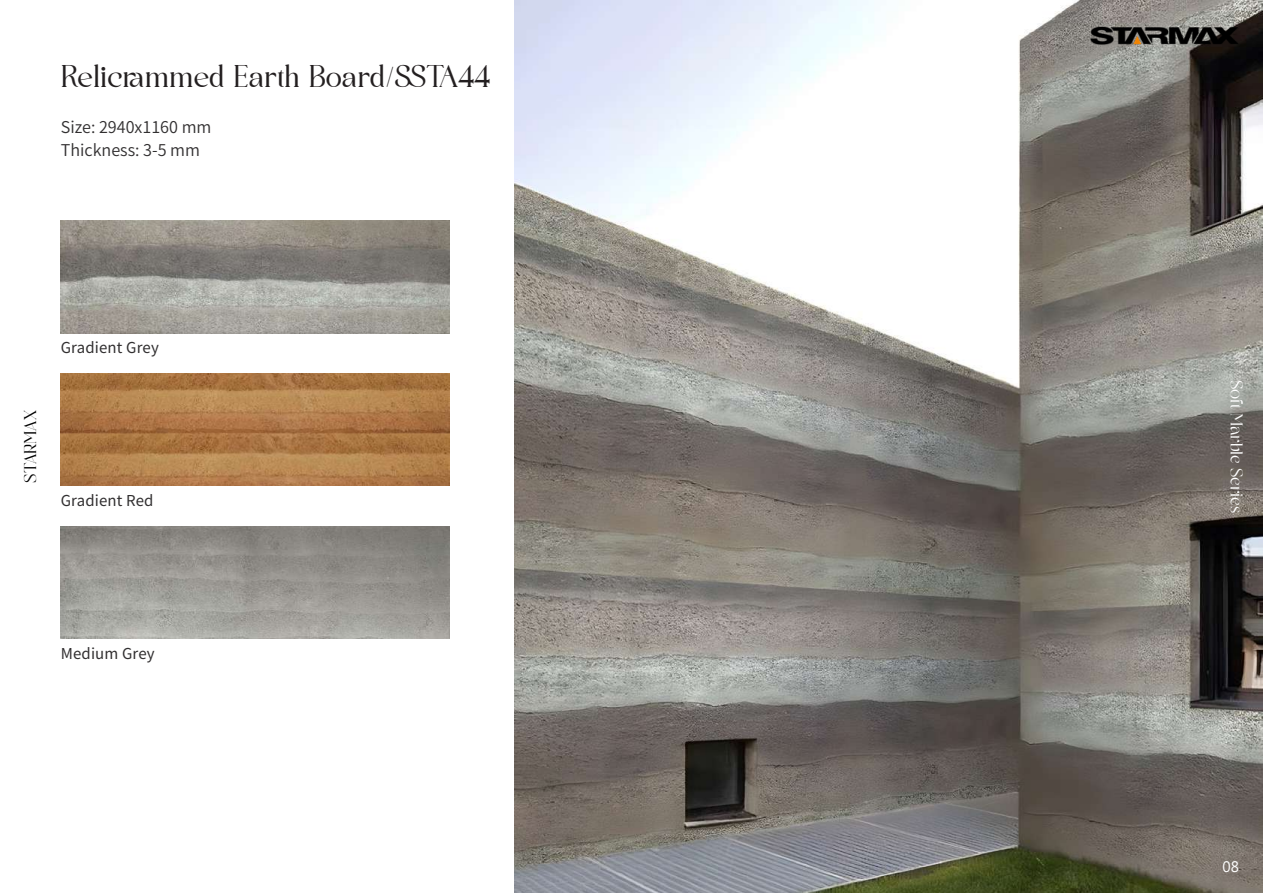
<style>
.page{position:relative;width:1263px;height:893px;background:#fff}
.page>*{position:absolute;margin:0;border:0;box-sizing:border-box;transform-origin:0 0}
.t1{font:22.35px "agright";color:#231f20}
.t2{font:16.2px/22.4px "Source Han Sans CN";color:#312f30}
.t3{font:16.2px "Albegos";letter-spacing:-.005em;color:#fff}
.t4{font:16.2px "Albegos";color:#000}
.t5{font:15px "Source Han Sans CN";letter-spacing:.01em;color:#312f30}
.t6{font:14.25px "Microsoft Jheng Hei";color:#fff}
</style>
<div class="page">
<img style="left:61px;top:221px;width:389px;height:112px">
<img style="left:61px;top:526px;width:389px;height:113px">
<img style="left:61px;top:373px;width:389px;height:113px">
<img style="left:514px;top:0;width:749px;height:893px">
<img style="left:1074px;top:16px;width:177px;height:45px">
<h1 class="t1" style="left:61px;top:66px;width:431px">Relicrammed Earth Board/SSTA44</h1>
<p class="t2" style="left:61px;top:116px;width:152px">Size: 2940x1160 mm<br>Thickness: 3-5 mm</p>
<p class="t4" style="left:21px;top:483px;width:74px;rotate:-90deg">STARMAX</p>
<p class="t5" style="left:61px;top:339px;width:100px">Gradient Grey</p>
<p class="t5" style="left:61px;top:492px;width:94px">Gradient Red</p>
<p class="t5" style="left:61px;top:645px;width:95px">Medium Grey</p>
<p class="t3" style="left:1245px;top:380px;width:135px;rotate:90deg">Soft Marble Series</p>
<p class="t6" style="left:1222px;top:857px;width:18px">08</p>
</div>
